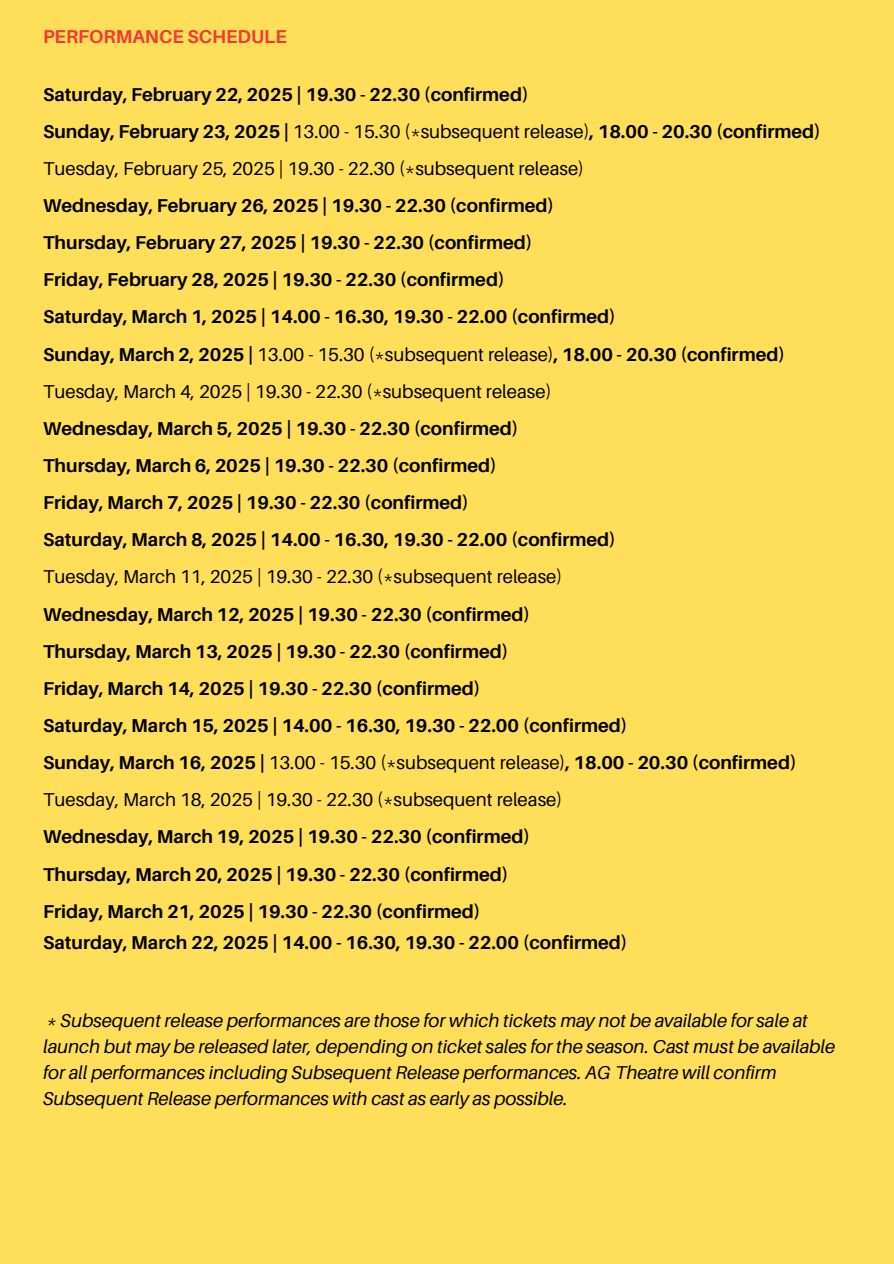
<style>
.page{position:relative;width:894px;height:1264px;background:#fff}
.page>*{position:absolute;margin:0;border:0;box-sizing:border-box;transform-origin:0 0}
.t1{font:700 18.6px "Aileron";color:#000}
.t2{font:italic 18.6px/25.8px "Aileron";color:#000}
.t3{font:18.6px "Aileron";color:#000}
.t4{font:700 18.6px "Aileron";color:#f33932}
.s1{font-weight:400}
</style>
<div class="page">
<div style="left:0;top:0;width:893px;height:1263px;background:#ffde59"></div>
<h1 class="t4" style="left:43px;top:25px;width:245px">PERFORMANCE SCHEDULE</h1>
<p class="t1" style="left:43px;top:82px;width:487px">Saturday, February 22, 2025 | 19.30 - 22.30 (confirmed)</p>
<p class="t1" style="left:43px;top:120px;width:779px">Sunday, February 23, 2025 | <span class="s1">13.00 - 15.30 (*subsequent release)</span>, 18.00 - 20.30 (confirmed)</p>
<p class="t3" style="left:43px;top:157px;width:542px">Tuesday, February 25, 2025 | 19.30 - 22.30 (*subsequent release)</p>
<p class="t1" style="left:43px;top:194px;width:512px">Wednesday, February 26, 2025 | 19.30 - 22.30 (confirmed)</p>
<p class="t1" style="left:43px;top:231px;width:491px">Thursday, February 27, 2025 | 19.30 - 22.30 (confirmed)</p>
<p class="t1" style="left:43px;top:268px;width:463px">Friday, February 28, 2025 | 19.30 - 22.30 (confirmed)</p>
<p class="t1" style="left:43px;top:305px;width:574px">Saturday, March 1, 2025 | 14.00 - 16.30, 19.30 - 22.00 (confirmed)</p>
<p class="t1" style="left:43px;top:342px;width:743px">Sunday, March 2, 2025 | <span class="s1">13.00 - 15.30 (*subsequent release)</span>, 18.00 - 20.30 (confirmed)</p>
<p class="t3" style="left:43px;top:379px;width:510px">Tuesday, March 4, 2025 | 19.30 - 22.30 (*subsequent release)</p>
<p class="t1" style="left:43px;top:417px;width:477px">Wednesday, March 5, 2025 | 19.30 - 22.30 (confirmed)</p>
<p class="t1" style="left:43px;top:454px;width:455px">Thursday, March 6, 2025 | 19.30 - 22.30 (confirmed)</p>
<p class="t1" style="left:43px;top:491px;width:427px">Friday, March 7, 2025 | 19.30 - 22.30 (confirmed)</p>
<p class="t1" style="left:43px;top:528px;width:574px">Saturday, March 8, 2025 | 14.00 - 16.30, 19.30 - 22.00 (confirmed)</p>
<p class="t3" style="left:43px;top:565px;width:520px">Tuesday, March 11, 2025 | 19.30 - 22.30 (*subsequent release)</p>
<p class="t1" style="left:43px;top:602px;width:488px">Wednesday, March 12, 2025 | 19.30 - 22.30 (confirmed)</p>
<p class="t1" style="left:43px;top:639px;width:467px">Thursday, March 13, 2025 | 19.30 - 22.30 (confirmed)</p>
<p class="t1" style="left:43px;top:676px;width:439px">Friday, March 14, 2025 | 19.30 - 22.30 (confirmed)</p>
<p class="t1" style="left:43px;top:714px;width:586px">Saturday, March 15, 2025 | 14.00 - 16.30, 19.30 - 22.00 (confirmed)</p>
<p class="t1" style="left:43px;top:751px;width:755px">Sunday, March 16, 2025 | <span class="s1">13.00 - 15.30 (*subsequent release)</span>, 18.00 - 20.30 (confirmed)</p>
<p class="t3" style="left:43px;top:788px;width:520px">Tuesday, March 18, 2025 | 19.30 - 22.30 (*subsequent release)</p>
<p class="t1" style="left:43px;top:825px;width:488px">Wednesday, March 19, 2025 | 19.30 - 22.30 (confirmed)</p>
<p class="t1" style="left:43px;top:862px;width:467px">Thursday, March 20, 2025 | 19.30 - 22.30 (confirmed)</p>
<p class="t1" style="left:43px;top:899px;width:439px">Friday, March 21, 2025 | 19.30 - 22.30 (confirmed)</p>
<p class="t1" style="left:43px;top:931px;width:586px">Saturday, March 22, 2025 | 14.00 - 16.30, 19.30 - 22.00 (confirmed)</p>
<p class="t2" style="left:43px;top:1007px;width:793px">* Subsequent release performances are those for which tickets may not be available for sale at launch but may be released later, depending on ticket sales for the season. Cast must be available for all performances including Subsequent Release performances. AG Theatre will confirm Subsequent Release performances with cast as early as possible.</p>
</div>
